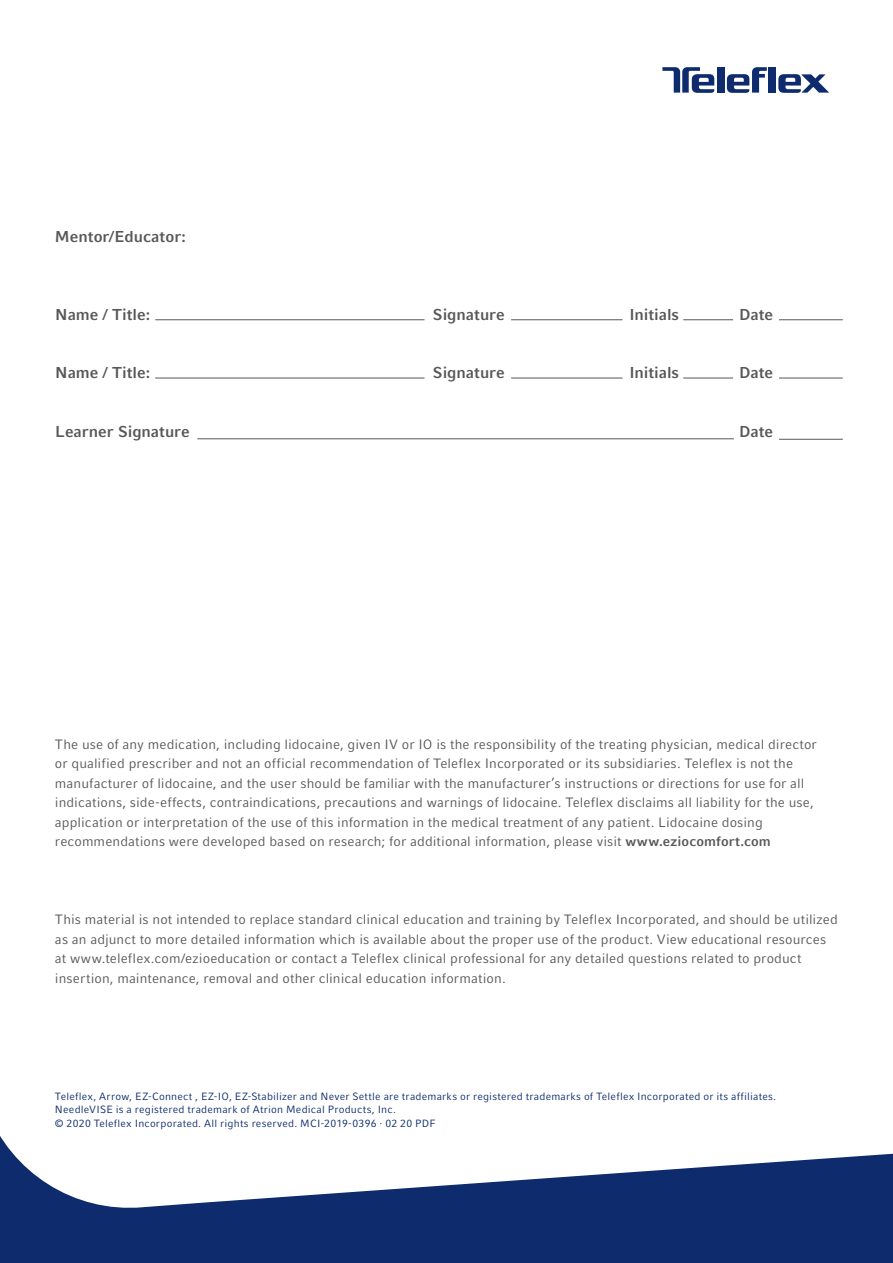
<style>
.page{position:relative;width:893px;height:1263px;background:#fff}
.page>*{position:absolute;margin:0;border:0;box-sizing:border-box;transform-origin:0 0}
.t1{font:700 15.75px "Compatil Fact LT Pro";color:#57585a}
.t2{font:13.5px/19.5px "Compatil Fact LT Pro";letter-spacing:.01em;color:#57585a}
.t3{font:10.5px/13.5px "Compatil Fact LT Pro";letter-spacing:.02em;color:#0d2b6d}
.s1{font-weight:700}
</style>
<div class="page">
<div style="left:769px;top:67px;width:7px;height:26px;background:#0d2b6d"></div>
<svg style="left:727px;top:67px;width:40px;height:26px"></svg>
<div style="left:717px;top:67px;width:7px;height:26px;background:#0d2b6d"></div>
<svg style="left:778px;top:74px;width:51px;height:19px"></svg>
<svg style="left:662px;top:67px;width:52px;height:26px"></svg>
<svg style="left:0;top:1136px;width:893px;height:127px;fill:#0d2b6d"></svg>
<hr style="left:155px;top:319px;width:269px;height:1px;background:#57585a">
<hr style="left:511px;top:319px;width:111px;height:1px;background:#57585a">
<hr style="left:683px;top:319px;width:50px;height:1px;background:#57585a">
<hr style="left:779px;top:319px;width:64px;height:1px;background:#57585a">
<hr style="left:155px;top:378px;width:269px;height:1px;background:#57585a">
<hr style="left:511px;top:378px;width:111px;height:1px;background:#57585a">
<hr style="left:683px;top:378px;width:50px;height:1px;background:#57585a">
<hr style="left:779px;top:378px;width:64px;height:1px;background:#57585a">
<hr style="left:197px;top:438px;width:537px;height:1px;background:#57585a">
<hr style="left:779px;top:439px;width:64px;height:1px;background:#57585a">
<p class="t1" style="left:55px;top:227px;width:132px">Mentor/Educator:</p>
<p class="t1" style="left:55px;top:305px;width:96px">Name / Title:</p>
<p class="t1" style="left:433px;top:305px;width:73px">Signature</p>
<p class="t1" style="left:629px;top:305px;width:51px">Initials</p>
<p class="t1" style="left:739px;top:305px;width:36px">Date</p>
<p class="t1" style="left:55px;top:363px;width:96px">Name / Title:</p>
<p class="t1" style="left:433px;top:363px;width:73px">Signature</p>
<p class="t1" style="left:629px;top:363px;width:51px">Initials</p>
<p class="t1" style="left:739px;top:363px;width:36px">Date</p>
<p class="t1" style="left:55px;top:422px;width:136px">Learner Signature</p>
<p class="t1" style="left:739px;top:422px;width:36px">Date</p>
<p class="t2" style="left:55px;top:734px;width:763px">The use of any medication, including lidocaine, given IV or IO is the responsibility of the treating physician, medical director or qualified prescriber and not an official recommendation of Teleflex Incorporated or its subsidiaries. Teleflex is not the manufacturer of lidocaine, and the user should be familiar with the manufacturer’s instructions or directions for use for all indications, side-effects, contraindications, precautions and warnings of lidocaine. Teleflex disclaims all liability for the use, application or interpretation of the use of this information in the medical treatment of any patient. Lidocaine dosing recommendations were developed based on research; for additional information, please visit <span class="s1">www.eziocomfort.com</span></p>
<p class="t2" style="left:55px;top:910px;width:784px">This material is not intended to replace standard clinical education and training by Teleflex Incorporated, and should be utilized as an adjunct to more detailed information which is available about the proper use of the product. View educational resources at www.teleflex.com/ezioeducation or contact a Teleflex clinical professional for any detailed questions related to product insertion, maintenance, removal and other clinical education information.</p>
<p class="t3" style="left:55px;top:1089px;width:723px">Teleflex, Arrow, EZ-Connect , EZ-IO, EZ-Stabilizer and Never Settle are trademarks or registered trademarks of Teleflex Incorporated or its affiliates.<br>NeedleVISE is a registered trademark of Atrion Medical Products, Inc.<br>© 2020 Teleflex Incorporated. All rights reserved. MCI-2019-0396 · 02 20 PDF</p>
</div>
